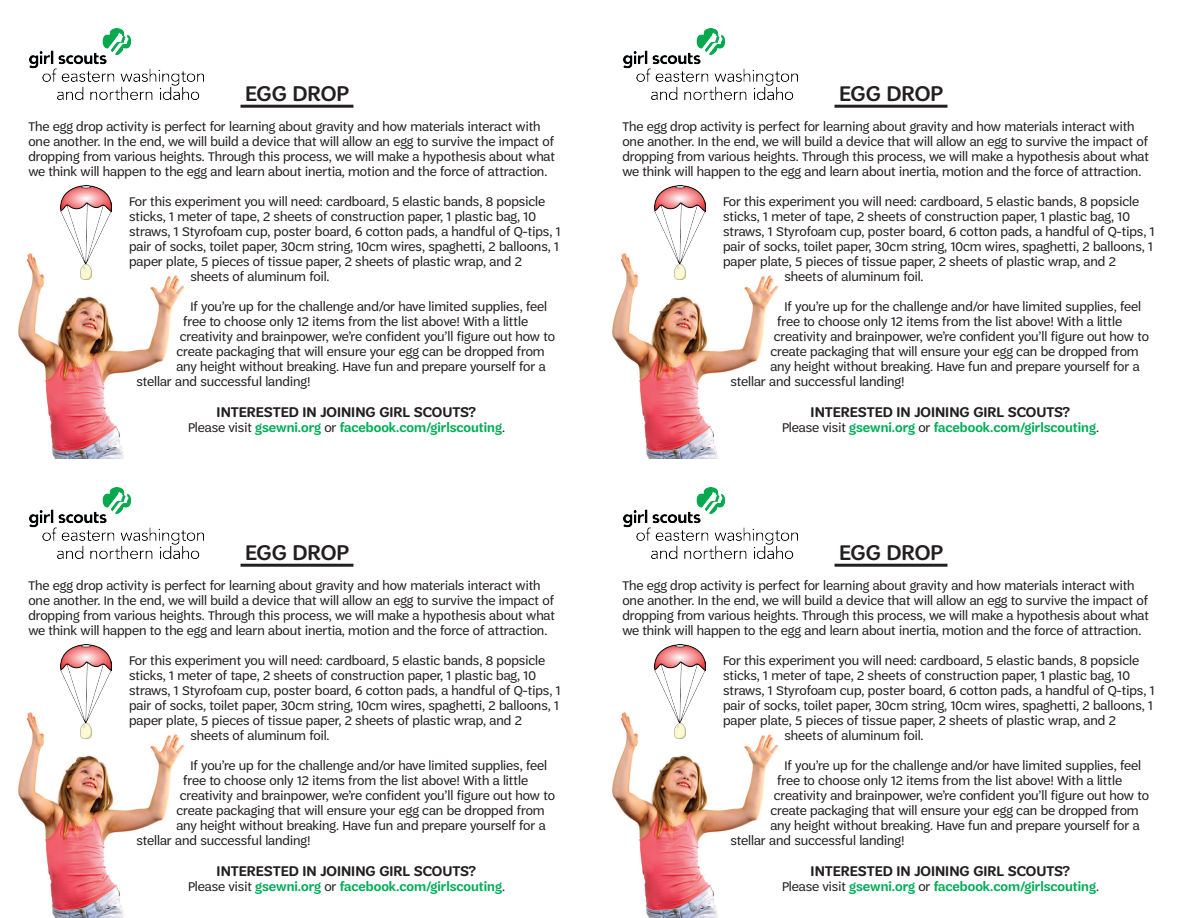
<style>
.page{position:relative;width:1188px;height:918px;background:#fff}
.page>*{position:absolute;margin:0;border:0;box-sizing:border-box;transform-origin:0 0}
.t1{font:500 22.65px "Trefoil Sans";color:#231f20}
.t2{font:600 15px "Trefoil Sans";color:#231f20}
.t3{font:13.5px/15px "Trefoil Sans";color:#231f20}
.t4{font:600 13.5px "Trefoil Sans";color:#00ae57}
.s1{font-weight:400;color:#231f20}
</style>
<div class="page">
<img style="left:29px;top:29px;width:174px;height:71px">
<hr style="left:241px;top:105px;width:112px;height:3px;background:#231f20">
<img style="left:18px;top:253px;width:166px;height:206px">
<img style="left:60px;top:186px;width:52px;height:78px">
<img style="left:81px;top:264px;width:11px;height:15px">
<img style="left:623px;top:29px;width:174px;height:71px">
<hr style="left:835px;top:105px;width:112px;height:3px;background:#231f20">
<img style="left:612px;top:253px;width:166px;height:206px">
<img style="left:654px;top:186px;width:52px;height:78px">
<img style="left:675px;top:264px;width:11px;height:15px">
<img style="left:623px;top:488px;width:174px;height:71px">
<hr style="left:835px;top:564px;width:112px;height:3px;background:#231f20">
<img style="left:612px;top:712px;width:166px;height:206px">
<img style="left:654px;top:645px;width:52px;height:78px">
<img style="left:675px;top:723px;width:11px;height:15px">
<img style="left:29px;top:488px;width:174px;height:71px">
<hr style="left:241px;top:564px;width:112px;height:3px;background:#231f20">
<img style="left:18px;top:712px;width:166px;height:206px">
<img style="left:60px;top:645px;width:52px;height:78px">
<img style="left:81px;top:723px;width:11px;height:15px">
<p class="t1" style="left:245px;top:81px;width:105px">EGG DROP</p>
<p class="t1" style="left:839px;top:81px;width:105px">EGG DROP</p>
<p class="t3" style="left:28px;top:119px;width:528px">The egg drop activity is perfect for learning about gravity and how materials interact with one another. In the end, we will build a device that will allow an egg to survive the impact of dropping from various heights. Through this process, we will make a hypothesis about what we think will happen to the egg and learn about inertia, motion and the force of attraction.</p>
<p class="t3" style="left:129px;top:194px;width:418px">For this experiment you will need: cardboard, 5 elastic bands, 8 popsicle</p>
<p class="t3" style="left:129px;top:209px;width:408px">sticks, 1 meter of tape, 2 sheets of construction paper, 1 plastic bag, 10</p>
<p class="t3" style="left:129px;top:224px;width:433px">straws, 1 Styrofoam cup, poster board, 6 cotton pads, a handful of Q-tips, 1</p>
<p class="t3" style="left:129px;top:239px;width:431px">pair of socks, toilet paper, 30cm string, 10cm wires, spaghetti, 2 balloons, 1</p>
<p class="t3" style="left:129px;top:254px;width:394px">paper plate, 5 pieces of tissue paper, 2 sheets of plastic wrap, and 2</p>
<p class="t3" style="left:190px;top:269px;width:141px">sheets of aluminum foil.</p>
<p class="t3" style="left:190px;top:299px;width:358px">If you’re up for the challenge and/or have limited supplies, feel</p>
<p class="t3" style="left:183px;top:314px;width:346px">free to choose only 12 items from the list above! With a little</p>
<p class="t3" style="left:180px;top:329px;width:377px">creativity and brainpower, we’re confident you’ll figure out how to</p>
<p class="t3" style="left:176px;top:344px;width:370px">create packaging that will ensure your egg can be dropped from</p>
<p class="t3" style="left:176px;top:359px;width:371px">any height without breaking. Have fun and prepare yourself for a</p>
<p class="t3" style="left:136px;top:374px;width:176px">stellar and successful landing!</p>
<p class="t3" style="left:622px;top:119px;width:528px">The egg drop activity is perfect for learning about gravity and how materials interact with one another. In the end, we will build a device that will allow an egg to survive the impact of dropping from various heights. Through this process, we will make a hypothesis about what we think will happen to the egg and learn about inertia, motion and the force of attraction.</p>
<p class="t3" style="left:723px;top:194px;width:418px">For this experiment you will need: cardboard, 5 elastic bands, 8 popsicle</p>
<p class="t3" style="left:723px;top:209px;width:408px">sticks, 1 meter of tape, 2 sheets of construction paper, 1 plastic bag, 10</p>
<p class="t3" style="left:723px;top:224px;width:433px">straws, 1 Styrofoam cup, poster board, 6 cotton pads, a handful of Q-tips, 1</p>
<p class="t3" style="left:723px;top:239px;width:431px">pair of socks, toilet paper, 30cm string, 10cm wires, spaghetti, 2 balloons, 1</p>
<p class="t3" style="left:723px;top:254px;width:394px">paper plate, 5 pieces of tissue paper, 2 sheets of plastic wrap, and 2</p>
<p class="t3" style="left:784px;top:269px;width:141px">sheets of aluminum foil.</p>
<p class="t3" style="left:784px;top:299px;width:358px">If you’re up for the challenge and/or have limited supplies, feel</p>
<p class="t3" style="left:777px;top:314px;width:346px">free to choose only 12 items from the list above! With a little</p>
<p class="t3" style="left:774px;top:329px;width:377px">creativity and brainpower, we’re confident you’ll figure out how to</p>
<p class="t3" style="left:770px;top:344px;width:370px">create packaging that will ensure your egg can be dropped from</p>
<p class="t3" style="left:770px;top:359px;width:371px">any height without breaking. Have fun and prepare yourself for a</p>
<p class="t3" style="left:730px;top:374px;width:176px">stellar and successful landing!</p>
<p class="t2" style="left:217px;top:404px;width:261px">INTERESTED IN JOINING GIRL SCOUTS?</p>
<p class="t4" style="left:188px;top:420px;width:318px"><span class="s1">Please visit</span> gsewni.org <span class="s1">or</span> facebook.com/girlscouting<span class="s1">.</span></p>
<p class="t2" style="left:811px;top:404px;width:261px">INTERESTED IN JOINING GIRL SCOUTS?</p>
<p class="t4" style="left:782px;top:420px;width:318px"><span class="s1">Please visit</span> gsewni.org <span class="s1">or</span> facebook.com/girlscouting<span class="s1">.</span></p>
<p class="t1" style="left:245px;top:540px;width:105px">EGG DROP</p>
<p class="t1" style="left:839px;top:540px;width:105px">EGG DROP</p>
<p class="t3" style="left:28px;top:578px;width:528px">The egg drop activity is perfect for learning about gravity and how materials interact with one another. In the end, we will build a device that will allow an egg to survive the impact of dropping from various heights. Through this process, we will make a hypothesis about what we think will happen to the egg and learn about inertia, motion and the force of attraction.</p>
<p class="t3" style="left:129px;top:653px;width:418px">For this experiment you will need: cardboard, 5 elastic bands, 8 popsicle</p>
<p class="t3" style="left:129px;top:668px;width:408px">sticks, 1 meter of tape, 2 sheets of construction paper, 1 plastic bag, 10</p>
<p class="t3" style="left:129px;top:683px;width:433px">straws, 1 Styrofoam cup, poster board, 6 cotton pads, a handful of Q-tips, 1</p>
<p class="t3" style="left:129px;top:698px;width:431px">pair of socks, toilet paper, 30cm string, 10cm wires, spaghetti, 2 balloons, 1</p>
<p class="t3" style="left:129px;top:713px;width:394px">paper plate, 5 pieces of tissue paper, 2 sheets of plastic wrap, and 2</p>
<p class="t3" style="left:190px;top:728px;width:141px">sheets of aluminum foil.</p>
<p class="t3" style="left:190px;top:758px;width:358px">If you’re up for the challenge and/or have limited supplies, feel</p>
<p class="t3" style="left:183px;top:773px;width:346px">free to choose only 12 items from the list above! With a little</p>
<p class="t3" style="left:180px;top:788px;width:377px">creativity and brainpower, we’re confident you’ll figure out how to</p>
<p class="t3" style="left:176px;top:803px;width:370px">create packaging that will ensure your egg can be dropped from</p>
<p class="t3" style="left:176px;top:818px;width:371px">any height without breaking. Have fun and prepare yourself for a</p>
<p class="t3" style="left:136px;top:833px;width:176px">stellar and successful landing!</p>
<p class="t3" style="left:622px;top:578px;width:528px">The egg drop activity is perfect for learning about gravity and how materials interact with one another. In the end, we will build a device that will allow an egg to survive the impact of dropping from various heights. Through this process, we will make a hypothesis about what we think will happen to the egg and learn about inertia, motion and the force of attraction.</p>
<p class="t3" style="left:723px;top:653px;width:418px">For this experiment you will need: cardboard, 5 elastic bands, 8 popsicle</p>
<p class="t3" style="left:723px;top:668px;width:408px">sticks, 1 meter of tape, 2 sheets of construction paper, 1 plastic bag, 10</p>
<p class="t3" style="left:723px;top:683px;width:433px">straws, 1 Styrofoam cup, poster board, 6 cotton pads, a handful of Q-tips, 1</p>
<p class="t3" style="left:723px;top:698px;width:431px">pair of socks, toilet paper, 30cm string, 10cm wires, spaghetti, 2 balloons, 1</p>
<p class="t3" style="left:723px;top:713px;width:394px">paper plate, 5 pieces of tissue paper, 2 sheets of plastic wrap, and 2</p>
<p class="t3" style="left:784px;top:728px;width:141px">sheets of aluminum foil.</p>
<p class="t3" style="left:784px;top:758px;width:358px">If you’re up for the challenge and/or have limited supplies, feel</p>
<p class="t3" style="left:777px;top:773px;width:346px">free to choose only 12 items from the list above! With a little</p>
<p class="t3" style="left:774px;top:788px;width:377px">creativity and brainpower, we’re confident you’ll figure out how to</p>
<p class="t3" style="left:770px;top:803px;width:370px">create packaging that will ensure your egg can be dropped from</p>
<p class="t3" style="left:770px;top:818px;width:371px">any height without breaking. Have fun and prepare yourself for a</p>
<p class="t3" style="left:730px;top:833px;width:176px">stellar and successful landing!</p>
<p class="t2" style="left:217px;top:863px;width:261px">INTERESTED IN JOINING GIRL SCOUTS?</p>
<p class="t4" style="left:188px;top:879px;width:318px"><span class="s1">Please visit</span> gsewni.org <span class="s1">or</span> facebook.com/girlscouting<span class="s1">.</span></p>
<p class="t2" style="left:811px;top:863px;width:261px">INTERESTED IN JOINING GIRL SCOUTS?</p>
<p class="t4" style="left:782px;top:879px;width:318px"><span class="s1">Please visit</span> gsewni.org <span class="s1">or</span> facebook.com/girlscouting<span class="s1">.</span></p>
</div>
